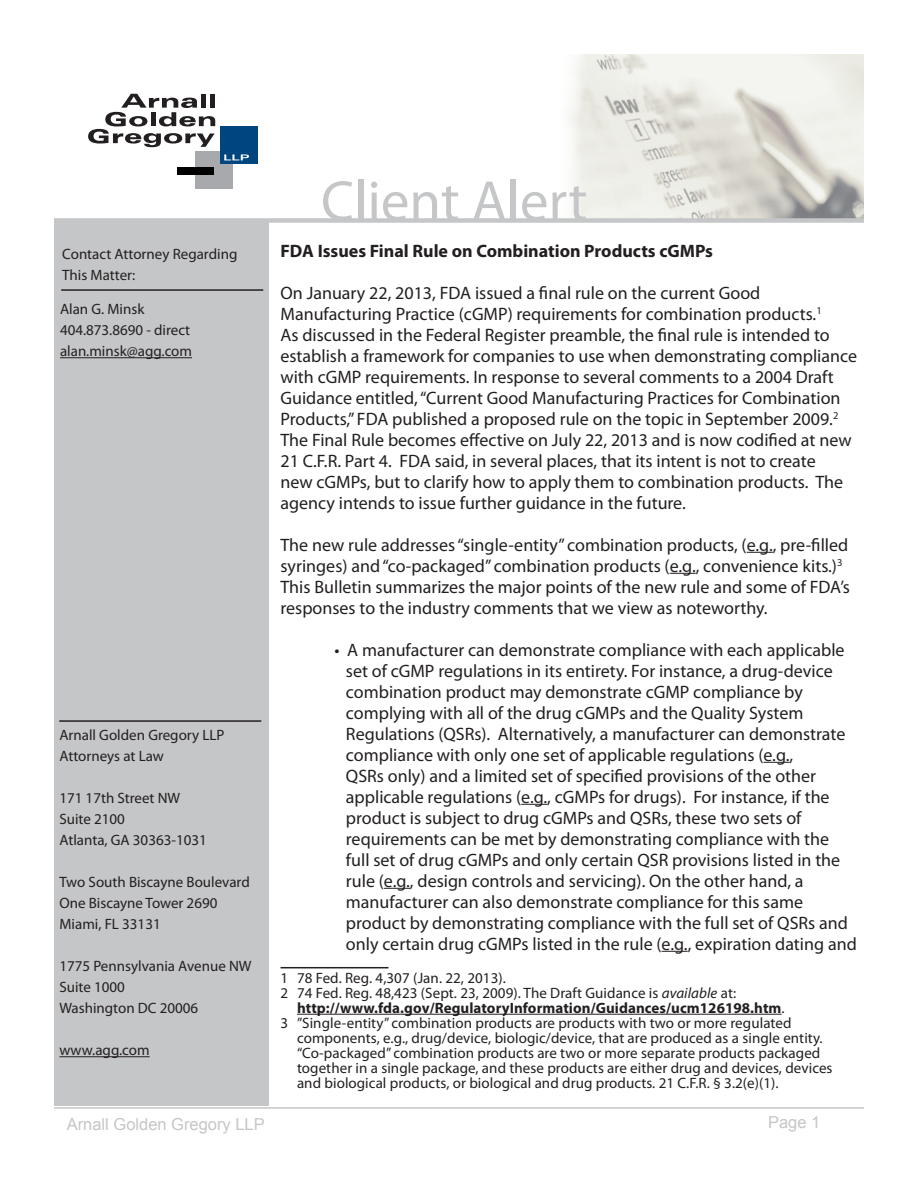
<style>
.page{position:relative;width:918px;height:1188px;background:#fff}
.page>*{position:absolute;margin:0;border:0;box-sizing:border-box;transform-origin:0 0}
.t1{font:57px "Myriad Pro";color:#c5c6c8}
.t2{font:18px/21px "Myriad Pro";color:#231f20}
.t3{font:700 18px "Myriad Pro";color:#231f20}
.t4{font:16.5px "Arial";color:#c5c6c8}
.Footnote{font:15px/21px "Myriad Pro";letter-spacing:.005em;color:#231f20}
.Footnote-2{font:700 15px/15px "Myriad Pro";letter-spacing:.005em;color:#231f20}
.s1{font-weight:400}
.s2{font-weight:400;font-style:italic}
</style>
<div class="page">
<div style="left:54px;top:173px;width:214px;height:932px;background:#c5c6c8"></div>
<hr style="left:59px;top:1056px;width:91px;height:1px;background:#231f20">
<hr style="left:59px;top:720px;width:202px;height:2px;background:#231f20">
<hr style="left:61px;top:289px;width:202px;height:2px;background:#231f20">
<hr style="left:54px;top:1107px;width:810px;height:2px;background:#c5c6c8">
<img style="left:54px;top:55px;width:810px;height:163px">
<div style="left:195px;top:151px;width:37px;height:38px;background:#a8a9ad"></div>
<div style="left:177px;top:167px;width:36px;height:7px;background:#000"></div>
<div style="left:220px;top:126px;width:37px;height:38px;background:#00467e"></div>
<svg style="left:224px;top:154px;width:25px;height:6px"></svg>
<svg style="left:88px;top:94px;width:127px;height:53px"></svg>
<div style="left:54px;top:218px;width:810px;height:5px;background:#c5c6c8"></div>
<hr style="left:60px;top:357px;width:132px;height:1px;background:#231f20">
<svg style="left:747px;top:552px;width:26px;height:1px"></svg>
<svg style="left:670px;top:573px;width:26px;height:1px"></svg>
<svg style="left:764px;top:762px;width:26px;height:1px"></svg>
<svg style="left:521px;top:804px;width:26px;height:1px"></svg>
<svg style="left:384px;top:888px;width:26px;height:1px"></svg>
<svg style="left:662px;top:951px;width:26px;height:1px"></svg>
<hr style="left:280px;top:967px;width:108px;height:1px;background:#231f20">
<hr style="left:297px;top:1014px;width:485px;height:1px;background:#231f20">
<p class="Footnote" style="left:62px;top:243px;width:177px">Contact Attorney Regarding<br>This Matter:</p>
<p class="Footnote" style="left:60px;top:298px;width:134px">Alan G. Minsk<br>404.873.8690 - direct alan.minsk@agg.com</p>
<p class="Footnote" style="left:59px;top:724px;width:167px">Arnall Golden Gregory LLP<br>Attorneys at Law</p>
<p class="Footnote" style="left:59px;top:787px;width:149px">171 17th Street NW<br>Suite 2100<br>Atlanta, GA 30363-1031</p>
<p class="Footnote" style="left:59px;top:871px;width:192px">Two South Biscayne Boulevard<br>One Biscayne Tower 2690<br>Miami, FL 33131</p>
<p class="Footnote" style="left:59px;top:955px;width:194px">1775 Pennsylvania Avenue NW<br>Suite 1000<br>Washington DC 20006</p>
<p class="Footnote" style="left:59px;top:1039px;width:92px">www.agg.com</p>
<p class="t1" style="left:321px;top:166px;width:268px">Client Alert</p>
<p class="t3" style="left:280px;top:239px;width:434px">FDA Issues Final Rule on Combination Products cGMPs</p>
<p class="t2" style="left:280px;top:282px;width:578px">On January 22, 2013, FDA issued a final rule on the current Good Manufacturing Practice (cGMP) requirements for combination products.<sup>1<br></sup>As discussed in the Federal Register preamble, the final rule is intended to establish a framework for companies to use when demonstrating compliance with cGMP requirements. In response to several comments to a 2004 Draft Guidance entitled, “Current Good Manufacturing Practices for Combination Products,” FDA published a proposed rule on the topic in September 2009.<sup>2<br></sup>The Final Rule becomes effective on July 22, 2013 and is now codified at new 21 C.F.R. Part 4. FDA said, in several places, that its intent is not to create<br>new cGMPs, but to clarify how to apply them to combination products. The agency intends to issue further guidance in the future.</p>
<p class="t2" style="left:280px;top:534px;width:571px">The new rule addresses “single-entity” combination products, (e.g., pre-filled syringes) and “co-packaged” combination products (e.g., convenience kits.)<sup>3<br></sup>This Bulletin summarizes the major points of the new rule and some of FDA’s responses to the industry comments that we view as noteworthy.</p>
<p class="t2" style="left:346px;top:639px;width:512px;text-indent:-11px">• A manufacturer can demonstrate compliance with each applicable set of cGMP regulations in its entirety. For instance, a drug-device combination product may demonstrate cGMP compliance by complying with all of the drug cGMPs and the Quality System Regulations (QSRs). Alternatively, a manufacturer can demonstrate compliance with only one set of applicable regulations (e.g.,<br>QSRs only) and a limited set of specified provisions of the other applicable regulations (e.g., cGMPs for drugs). For instance, if the product is subject to drug cGMPs and QSRs, these two sets of requirements can be met by demonstrating compliance with the full set of drug cGMPs and only certain QSR provisions listed in the rule (e.g., design controls and servicing). On the other hand, a manufacturer can also demonstrate compliance for this same product by demonstrating compliance with the full set of QSRs and only certain drug cGMPs listed in the rule (e.g., expiration dating and</p>
<p class="Footnote" style="left:280px;top:967px;width:227px">1 78 Fed. Reg. 4,307 (Jan. 22, 2013).</p>
<p class="Footnote-2" style="left:297px;top:985px;width:489px;text-indent:-16px"><span class="s1">2 74 Fed. Reg. 48,423 (Sept. 23, 2009). The Draft Guidance is</span> <span class="s2">available</span> <span class="s1">at: </span>http://www.fda.gov/RegulatoryInformation/Guidances/ucm126198.htm<span class="s1">.</span></p>
<p class="Footnote" style="left:280px;top:1012px;width:513px">3 ”Single-entity” combination products are products with two or more regulated</p>
<p class="Footnote" style="left:297px;top:1027px;width:527px">components, e.g., drug/device, biologic/device, that are produced as a single entity.</p>
<p class="Footnote" style="left:297px;top:1042px;width:525px">“Co-packaged” combination products are two or more separate products packaged</p>
<p class="Footnote" style="left:297px;top:1057px;width:537px">together in a single package, and these products are either drug and devices, devices</p>
<p class="Footnote" style="left:297px;top:1072px;width:483px">and biological products, or biological and drug products. 21 C.F.R. § 3.2(e)(1).</p>
<p class="t4" style="left:67px;top:1114px;width:200px">Arnall Golden Gregory LLP</p>
<p class="t4" style="left:768px;top:1111px;width:54px">Page 1</p>
</div>
